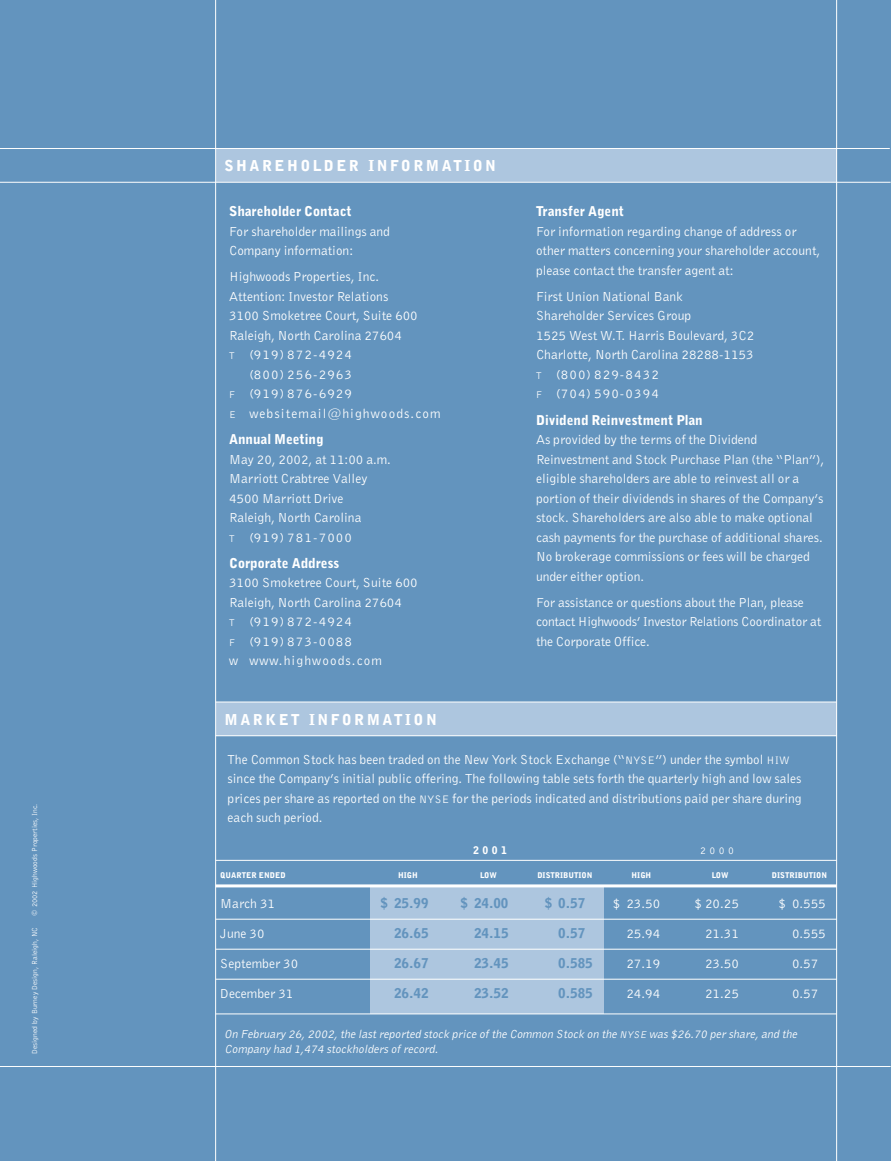
<style>
.page{position:relative;width:891px;height:1161px;background:#fff}
.page>*{position:absolute;margin:0;border:0;box-sizing:border-box;transform-origin:0 0}
.t1{font:900 15px "Bell Gothic BT";letter-spacing:.165em;color:#fff}
.t2{font:13.5px/19.5px "Bell Gothic BT";color:#fff}
.t3{font:900 13.5px "Bell Gothic BT";color:#fff}
.t4{font:13.5px "Bell Gothic BT";letter-spacing:.085em;color:#fff}
.t5{font:900 13.5px "Bell Gothic BT";color:#6394be}
.t6{font:italic 12px/15px "Bell Gothic";color:#fff}
.t7{font:900 10.5px "Bell Gothic BT";color:#fff}
.t8{font:10.5px "Bell Gothic BT";color:#fff}
.t9{font:900 7.8px "Bell Gothic BT";color:#fff}
.t10{font:7.5px "Bell Gothic BT";color:#fff}
.s1{font-size:10.2px}
.s2{font-size:11.25px}
</style>
<div class="page">
<div style="left:0;top:0;width:891px;height:1160px;background:#6394be"></div>
<div style="left:371px;top:886px;width:233px;height:128px;background:#adc6df"></div>
<hr style="left:216px;top:860px;width:621px;height:1px;background:#fff">
<hr style="left:216px;top:884px;width:621px;height:3px;background:#fff">
<hr style="left:216px;top:919px;width:621px;height:1px;background:#fff">
<hr style="left:216px;top:949px;width:621px;height:1px;background:#fff">
<hr style="left:216px;top:979px;width:621px;height:1px;background:#fff">
<hr style="left:216px;top:1014px;width:621px;height:1px;background:#fff">
<hr style="left:0;top:1066px;width:891px;height:1px;background:#fff">
<div style="left:216px;top:149px;width:621px;height:33px;background:#adc6df"></div>
<hr style="left:0;top:148px;width:890px;height:1px;background:#fff">
<hr style="left:0;top:182px;width:891px;height:1px;background:#fff">
<div style="left:216px;top:702px;width:621px;height:34px;background:#adc6df"></div>
<hr style="left:216px;top:702px;width:621px;height:1px;background:#fff">
<hr style="left:216px;top:735px;width:621px;height:1px;background:#fff">
<hr style="left:215px;top:0;width:1px;height:1160px;background:#fff">
<hr style="left:836px;top:0;width:1px;height:1160px;background:#fff">
<p class="t10" style="left:32px;top:916px;width:114px;rotate:-90deg">© 2002 Highwoods Properties, Inc.</p>
<p class="t10" style="left:32px;top:1054px;width:128px;rotate:-90deg">Designed by Burney Design, Raleigh, NC</p>
<p class="t1" style="left:225px;top:160px;width:273px">SHAREHOLDER INFORMATION</p>
<p class="t3" style="left:229px;top:206px;width:124px">Shareholder Contact</p>
<p class="t2" style="left:229px;top:222px;width:162px">For shareholder mailings and<br>Company information:</p>
<p class="t2" style="left:229px;top:268px;width:152px">Highwoods Properties, Inc.</p>
<p class="t2" style="left:229px;top:287px;width:161px">Attention: Investor Relations</p>
<p class="t2" style="left:229px;top:307px;width:190px">3100 Smoketree Court, Suite 600</p>
<p class="t2" style="left:229px;top:326px;width:174px">Raleigh, North Carolina 27604</p>
<p class="t4" style="left:229px;top:350px;width:124px"><span class="s1">T</span> (919) 872-4924</p>
<p class="t4" style="left:249px;top:369px;width:104px">(800) 256-2963</p>
<p class="t4" style="left:229px;top:389px;width:124px"><span class="s1">F</span> (919) 876-6929</p>
<p class="t4" style="left:229px;top:408px;width:213px"><span class="s1">E</span> websitemail@highwoods.com</p>
<p class="t3" style="left:229px;top:434px;width:96px">Annual Meeting</p>
<p class="t2" style="left:229px;top:450px;width:163px">May 20, 2002, at 11:00 a.m.<br>Marriott Crabtree Valley<br>4500 Marriott Drive<br>Raleigh, North Carolina<br><span class="s1">T</span> (919) 781-7000</p>
<p class="t3" style="left:229px;top:558px;width:112px">Corporate Address</p>
<p class="t2" style="left:229px;top:574px;width:190px">3100 Smoketree Court, Suite 600<br>Raleigh, North Carolina 27604<br><span class="s1">T</span> (919) 872-4924<br><span class="s1">F</span> (919) 873-0088<br>w www.highwoods.com</p>
<p class="t1" style="left:225px;top:713px;width:214px">MARKET INFORMATION</p>
<p class="t3" style="left:536px;top:206px;width:90px">Transfer Agent</p>
<p class="t2" style="left:536px;top:222px;width:286px">For information regarding change of address or other matters concerning your shareholder account, please contact the transfer agent at:</p>
<p class="t2" style="left:536px;top:287px;width:220px">First Union National Bank<br>Shareholder Services Group<br>1525 West W.T. Harris Boulevard, 3C2<br>Charlotte, North Carolina 28288-1153<br><span class="s1">T</span> (800) 829-8432<br><span class="s1">F</span> (704) 590-0394</p>
<p class="t3" style="left:536px;top:414px;width:168px">Dividend Reinvestment Plan</p>
<p class="t2" style="left:536px;top:431px;width:290px">As provided by the terms of the Dividend Reinvestment and Stock Purchase Plan (the “Plan”), eligible shareholders are able to reinvest all or a portion of their dividends in shares of the Company’s stock. Shareholders are also able to make optional cash payments for the purchase of additional shares.<br>No brokerage commissions or fees will be charged under either option.</p>
<p class="t2" style="left:536px;top:593px;width:287px">For assistance or questions about the Plan, please contact Highwoods’ Investor Relations Coordinator at the Corporate Office.</p>
<p class="t2" style="left:228px;top:750px;width:575px">The Common Stock has been traded on the New York Stock Exchange (“<span class="s2">NYSE</span>”) under the symbol <span class="s2">HIW </span>since the Company’s initial public offering. The following table sets forth the quarterly high and low sales prices per share as reported on the <span class="s2">NYSE</span> for the periods indicated and distributions paid per share during each such period.</p>
<p class="t7" style="left:473px;top:846px;width:35px">2001</p>
<p class="t8" style="left:700px;top:847px;width:35px">2000</p>
<p class="t9" style="left:220px;top:872px;width:67px">QUARTER ENDED</p>
<p class="t9" style="left:398px;top:872px;width:21px">HIGH</p>
<p class="t9" style="left:480px;top:872px;width:18px">LOW</p>
<p class="t9" style="left:537px;top:872px;width:57px">DISTRIBUTION</p>
<p class="t9" style="left:632px;top:872px;width:21px">HIGH</p>
<p class="t9" style="left:712px;top:872px;width:18px">LOW</p>
<p class="t9" style="left:772px;top:872px;width:57px">DISTRIBUTION</p>
<p class="t2" style="left:220px;top:895px;width:56px">March 31</p>
<p class="t5" style="left:381px;top:898px;width:49px">$ 25.99</p>
<p class="t5" style="left:461px;top:898px;width:49px">$ 24.00</p>
<p class="t5" style="left:545px;top:898px;width:42px">$ 0.57</p>
<p class="t2" style="left:613px;top:895px;width:49px">$ 23.50</p>
<p class="t2" style="left:695px;top:895px;width:46px">$ 20.25</p>
<p class="t2" style="left:779px;top:895px;width:49px">$ 0.555</p>
<p class="t2" style="left:220px;top:925px;width:46px">June 30</p>
<p class="t5" style="left:394px;top:928px;width:36px">26.65</p>
<p class="t5" style="left:474px;top:928px;width:36px">24.15</p>
<p class="t5" style="left:558px;top:928px;width:28px">0.57</p>
<p class="t2" style="left:626px;top:925px;width:35px">25.94</p>
<p class="t2" style="left:705px;top:925px;width:35px">21.31</p>
<p class="t2" style="left:792px;top:925px;width:35px">0.555</p>
<p class="t2" style="left:220px;top:955px;width:79px">September 30</p>
<p class="t5" style="left:394px;top:958px;width:36px">26.67</p>
<p class="t5" style="left:474px;top:958px;width:36px">23.45</p>
<p class="t5" style="left:558px;top:958px;width:36px">0.585</p>
<p class="t2" style="left:626px;top:955px;width:35px">27.19</p>
<p class="t2" style="left:705px;top:955px;width:35px">23.50</p>
<p class="t2" style="left:792px;top:955px;width:28px">0.57</p>
<p class="t2" style="left:220px;top:985px;width:75px">December 31</p>
<p class="t5" style="left:394px;top:988px;width:36px">26.42</p>
<p class="t5" style="left:474px;top:988px;width:36px">23.52</p>
<p class="t5" style="left:558px;top:988px;width:36px">0.585</p>
<p class="t2" style="left:626px;top:985px;width:35px">24.94</p>
<p class="t2" style="left:705px;top:985px;width:35px">21.25</p>
<p class="t2" style="left:792px;top:985px;width:28px">0.57</p>
<p class="t6" style="left:225px;top:1027px;width:574px">On February 26, 2002, the last reported stock price of the Common Stock on the <span class="s1">NYSE</span> was $26.70 per share, and the<br>Company had 1,474 stockholders of record.</p>
</div>
